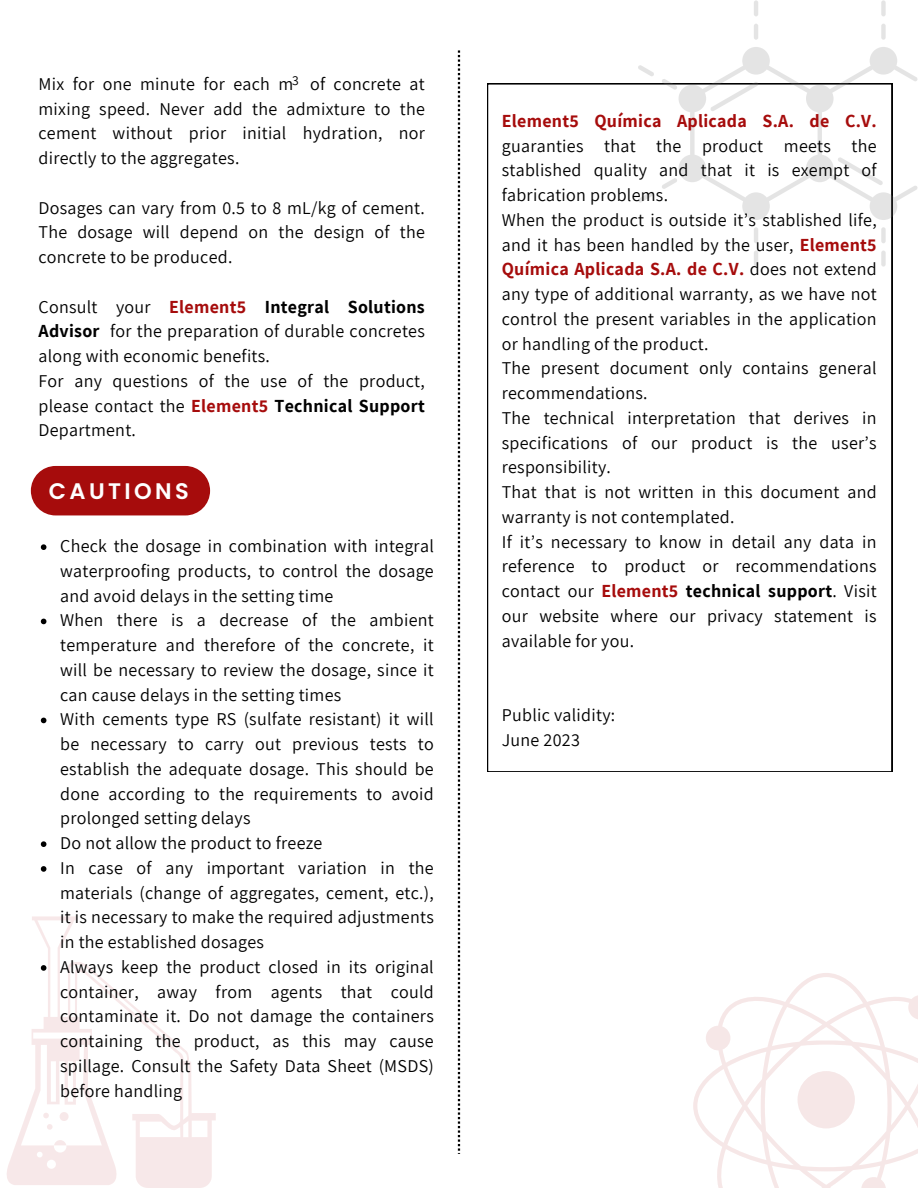
<style>
.page{position:relative;width:918px;height:1188px;background:#fff}
.page>*{position:absolute;margin:0;border:0;box-sizing:border-box;transform-origin:0 0}
.t1{font:600 22.5px "Poppins";letter-spacing:.15em;color:#fff}
.t2{font:18px/24.8px "Assistant";letter-spacing:.015em;color:#000;text-align:justify}
.t3{font:13.5px "Assistant";color:#000}
.s1{font-weight:700;color:#a60c0c}
.s2{font-weight:700}
</style>
<div class="page">
<svg style="left:7px;top:916px;width:209px;height:272px"></svg>
<svg style="left:60px;top:1112px;width:9px;height:9px"></svg>
<svg style="left:43px;top:1113px;width:6px;height:5px"></svg>
<svg style="left:47px;top:1124px;width:6px;height:6px"></svg>
<svg style="left:54px;top:1140px;width:12px;height:5px"></svg>
<svg style="left:458px;top:50px;width:2px;height:1104px"></svg>
<svg style="left:487px;top:83px;width:405px;height:689px"></svg>
<svg style="left:638px;top:65px;width:16px;height:11px"></svg>
<svg style="left:638px;top:191px;width:16px;height:12px"></svg>
<hr style="left:754px;top:227px;width:4px;height:16px;background:#e4e4e4;border-radius:2px">
<hr style="left:754px;top:251px;width:4px;height:16px;background:#e4e4e4;border-radius:2px">
<div style="left:881px;top:227px;width:5px;height:16px;background:#e4e4e4;border-radius:2px"></div>
<div style="left:881px;top:251px;width:5px;height:16px;background:#e4e4e4;border-radius:2px"></div>
<hr style="left:754px;top:0;width:4px;height:16px;background:#e4e4e4;border-radius:2px">
<hr style="left:754px;top:24px;width:4px;height:16px;background:#e4e4e4;border-radius:2px">
<div style="left:881px;top:0;width:5px;height:16px;background:#e4e4e4;border-radius:2px"></div>
<div style="left:881px;top:24px;width:5px;height:16px;background:#e4e4e4;border-radius:2px"></div>
<svg style="left:661px;top:47px;width:257px;height:173px"></svg>
<svg style="left:693px;top:973px;width:225px;height:215px"></svg>
<div style="left:798px;top:1071px;width:57px;height:57px;background:#f6e7e7;border-radius:50%"></div>
<div style="left:31px;top:466px;width:179px;height:49px;background:#a60c0c;border-radius:25px"></div>
<svg style="left:41px;top:544px;width:5px;height:6px"></svg>
<svg style="left:41px;top:619px;width:5px;height:5px"></svg>
<svg style="left:41px;top:718px;width:5px;height:5px"></svg>
<svg style="left:41px;top:841px;width:5px;height:6px"></svg>
<svg style="left:41px;top:866px;width:5px;height:6px"></svg>
<svg style="left:41px;top:965px;width:5px;height:6px"></svg>
<p class="t3" style="left:292px;top:71px;width:8px">3</p>
<p class="t2" style="left:39px;top:71px;width:388px">Mix for one minute for each m of concrete at mixing speed. Never add the admixture to the cement without prior initial hydration, nor directly to the aggregates.</p>
<p class="t2" style="left:39px;top:195px;width:388px">Dosages can vary from 0.5 to 8 mL/kg of cement.<br>The dosage will depend on the design of the concrete to be produced.</p>
<p class="t2" style="left:39px;top:294px;width:388px">Consult your <span class="s1">Element5</span> <span class="s2">Integral Solutions<br>Advisor</span> for the preparation of durable concretes</p>
<p class="t2" style="left:39px;top:343px;width:388px;text-align:left">along with economic benefits.<br>For any questions of the use of the product, please contact the <span class="s1">Element5</span> <span class="s2">Technical Support </span>Department.</p>
<p class="t1" style="left:49px;top:475px;width:141px">CAUTIONS</p>
<p class="t2" style="left:60px;top:533px;width:375px">Check the dosage in combination with integral waterproofing products, to control the dosage and avoid delays in the setting time</p>
<p class="t2" style="left:60px;top:608px;width:375px">When there is a decrease of the ambient temperature and therefore of the concrete, it will be necessary to review the dosage, since it can cause delays in the setting times</p>
<p class="t2" style="left:60px;top:707px;width:375px">With cements type RS (sulfate resistant) it will be necessary to carry out previous tests to establish the adequate dosage. This should be done according to the requirements to avoid prolonged setting delays</p>
<p class="t2" style="left:60px;top:830px;width:264px">Do not allow the product to freeze</p>
<p class="t2" style="left:60px;top:855px;width:375px">In case of any important variation in the materials (change of aggregates, cement, etc.), it is necessary to make the required adjustments in the established dosages</p>
<p class="t2" style="left:60px;top:954px;width:375px">Always keep the product closed in its original container, away from agents that could contaminate it. Do not damage the containers containing the product, as this may cause spillage. Consult the Safety Data Sheet (MSDS) before handling</p>
<h1 class="t2" style="left:502px;top:108px;width:376px"><span class="s1">Element5 Química Aplicada S.A. de C.V. </span>guaranties that the product meets the stablished quality and that it is exempt of fabrication problems.</h1>
<p class="t2" style="left:502px;top:207px;width:376px">When the product is outside it’s stablished life, and it has been handled by the user, <span class="s1">Element5<br>Química Aplicada S.A. de C.V.</span> does not extend any type of additional warranty, as we have not control the present variables in the application or handling of the product.</p>
<p class="t2" style="left:502px;top:356px;width:376px">The present document only contains general recommendations.</p>
<p class="t2" style="left:502px;top:405px;width:376px">The technical interpretation that derives in specifications of our product is the user’s responsibility.</p>
<p class="t2" style="left:502px;top:479px;width:376px">That that is not written in this document and warranty is not contemplated.</p>
<p class="t2" style="left:502px;top:529px;width:376px">If it’s necessary to know in detail any data in reference to product or recommendations contact our <span class="s1">Element5</span> <span class="s2">technical support</span>. Visit our website where our privacy statement is available for you.</p>
<p class="t2" style="left:502px;top:702px;width:115px">Public validity:</p>
<p class="t2" style="left:502px;top:727px;width:80px">June 2023</p>
</div>
